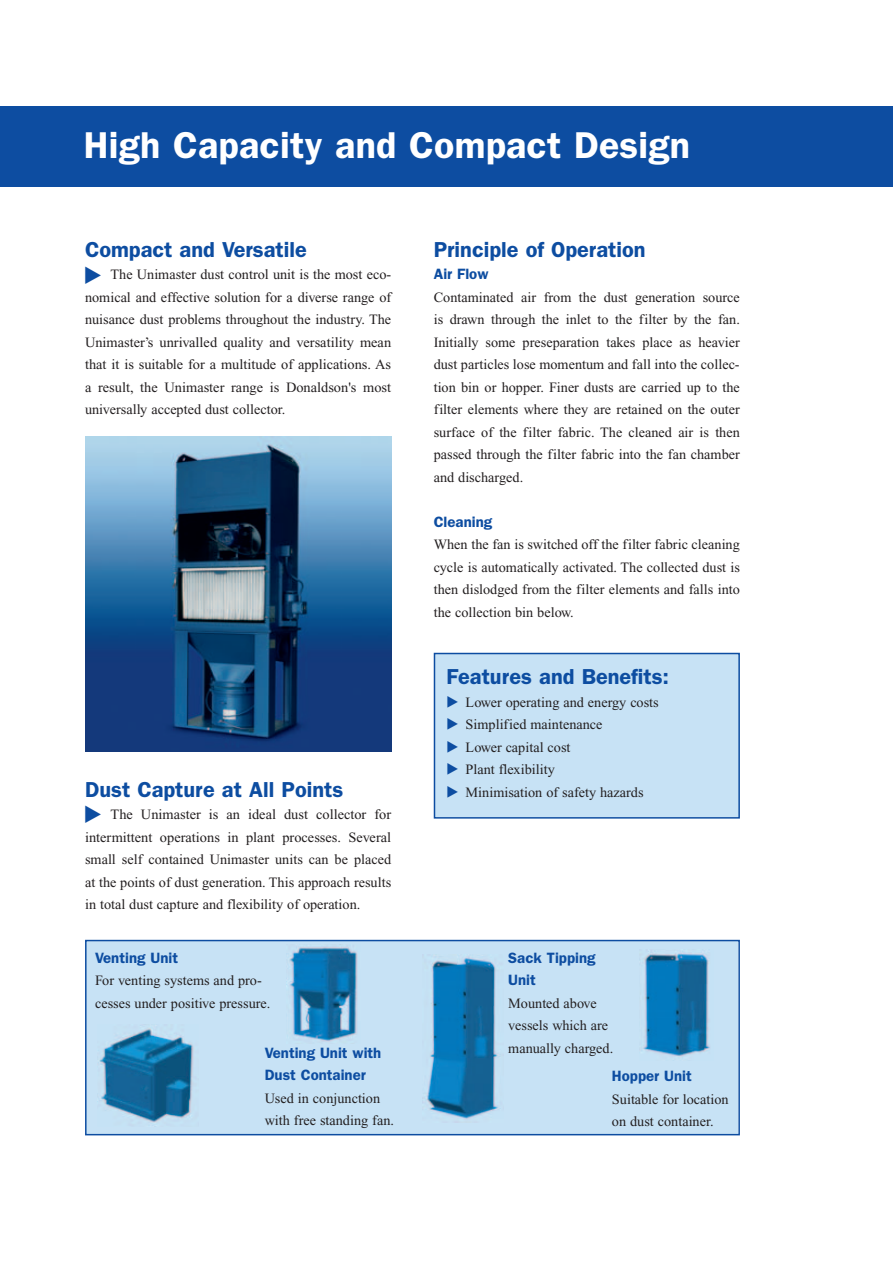
<style>
.page{position:relative;width:893px;height:1263px;background:#fff}
.page>*{position:absolute;margin:0;border:0;box-sizing:border-box;transform-origin:0 0}
.t1{font:600 37.5px "Franklin Gothic";letter-spacing:.005em;color:#fff}
.t2{font:22.5px "European Pi Three";color:#0d4da1}
.t3{font:600 21.75px "Franklin Gothic";color:#0d4da1}
.t4{font:600 15px/22.5px "Franklin Gothic";color:#0d4da1}
.t5{font:14.25px/22.5px "Times New Roman";color:#231f20;text-align:justify}
.s1{font-family:"European Pi Three";font-size:15px;color:#0d4da1}
</style>
<div class="page">
<div style="left:0;top:106px;width:893px;height:81px;background:#0d4da1"></div>
<img style="left:85px;top:437px;width:306px;height:315px">
<div style="left:435px;top:654px;width:303px;height:163px;background:#c7e2f5"></div>
<div style="left:434px;top:653px;width:306px;height:166px;border:2px solid #0d4da1"></div>
<div style="left:87px;top:941px;width:651px;height:193px;background:#c7e2f5"></div>
<div style="left:85px;top:940px;width:655px;height:195px;border:2px solid #0d4da1"></div>
<img style="left:97px;top:1028px;width:97px;height:95px">
<img style="left:290px;top:944px;width:68px;height:98px">
<img style="left:422px;top:957px;width:79px;height:165px">
<img style="left:643px;top:951px;width:67px;height:106px">
<h1 class="t1" style="left:84px;top:132px;width:607px">High Capacity and Compact Design</h1>
<h3 class="t3" style="left:85px;top:242px;width:223px">Compact and Versatile</h3>
<p class="t5" style="left:85px;top:264px;width:308px;text-indent:26px">The Unimaster dust control unit is the most eco&shy;nomical and effective solution for a diverse range of nuisance dust problems throughout the industry. The Unimaster’s unrivalled quality and versatility mean that it is suitable for a multitude of applications. As a result, the Unimaster range is Donaldson's most universally accepted dust collector.</p>
<h2 class="t2" style="left:84px;top:260px;width:20px">-</h2>
<h3 class="t3" style="left:85px;top:782px;width:260px">Dust Capture at All Points</h3>
<p class="t5" style="left:85px;top:804px;width:308px;text-indent:26px">The Unimaster is an ideal dust collector for intermittent operations in plant processes. Several small self contained Unimaster units can be placed at the points of dust generation. This approach results in total dust capture and flexibility of operation.</p>
<h2 class="t2" style="left:84px;top:799px;width:20px">-</h2>
<p class="t4" style="left:95px;top:948px;width:84px">Venting Unit</p>
<p class="t5" style="left:95px;top:971px;width:177px">For venting systems and pro&shy;cesses under positive pressure.</p>
<p class="t4" style="left:265px;top:1043px;width:118px">Venting Unit with<br>Dust Container</p>
<p class="t5" style="left:265px;top:1088px;width:131px">Used in conjunction with free standing fan.</p>
<h3 class="t3" style="left:434px;top:242px;width:213px">Principle of Operation</h3>
<p class="t4" style="left:434px;top:264px;width:56px">Air Flow</p>
<p class="t5" style="left:434px;top:287px;width:308px">Contaminated air from the dust generation source is drawn through the inlet to the filter by the fan.<br>Initially some preseparation takes place as heavier dust particles lose momentum and fall into the collec&shy;tion bin or hopper. Finer dusts are carried up to the filter elements where they are retained on the outer surface of the filter fabric. The cleaned air is then passed through the filter fabric into the fan chamber and discharged.</p>
<p class="t4" style="left:434px;top:511px;width:60px">Cleaning</p>
<p class="t5" style="left:434px;top:534px;width:308px">When the fan is switched off the filter fabric cleaning cycle is automatically activated. The collected dust is then dislodged from the filter elements and falls into the collection bin below.</p>
<h3 class="t3" style="left:446px;top:669px;width:224px">Features and Benefits:</h3>
<p class="t5" style="left:446px;top:692px;width:214px"><span class="s1">-</span> Lower operating and energy costs</p>
<p class="t5" style="left:446px;top:714px;width:158px"><span class="s1">-</span> Simplified maintenance</p>
<p class="t5" style="left:446px;top:737px;width:126px"><span class="s1">-</span> Lower capital cost</p>
<p class="t5" style="left:446px;top:759px;width:110px"><span class="s1">-</span> Plant flexibility</p>
<p class="t5" style="left:446px;top:782px;width:199px"><span class="s1">-</span> Minimisation of safety hazards</p>
<p class="t4" style="left:508px;top:948px;width:89px">Sack Tipping<br>Unit</p>
<p class="t5" style="left:508px;top:993px;width:106px;text-align:left">Mounted above vessels which are manually charged.</p>
<p class="t4" style="left:612px;top:1066px;width:81px">Hopper Unit</p>
<p class="t5" style="left:612px;top:1089px;width:118px">Suitable for location on dust container.</p>
</div>
